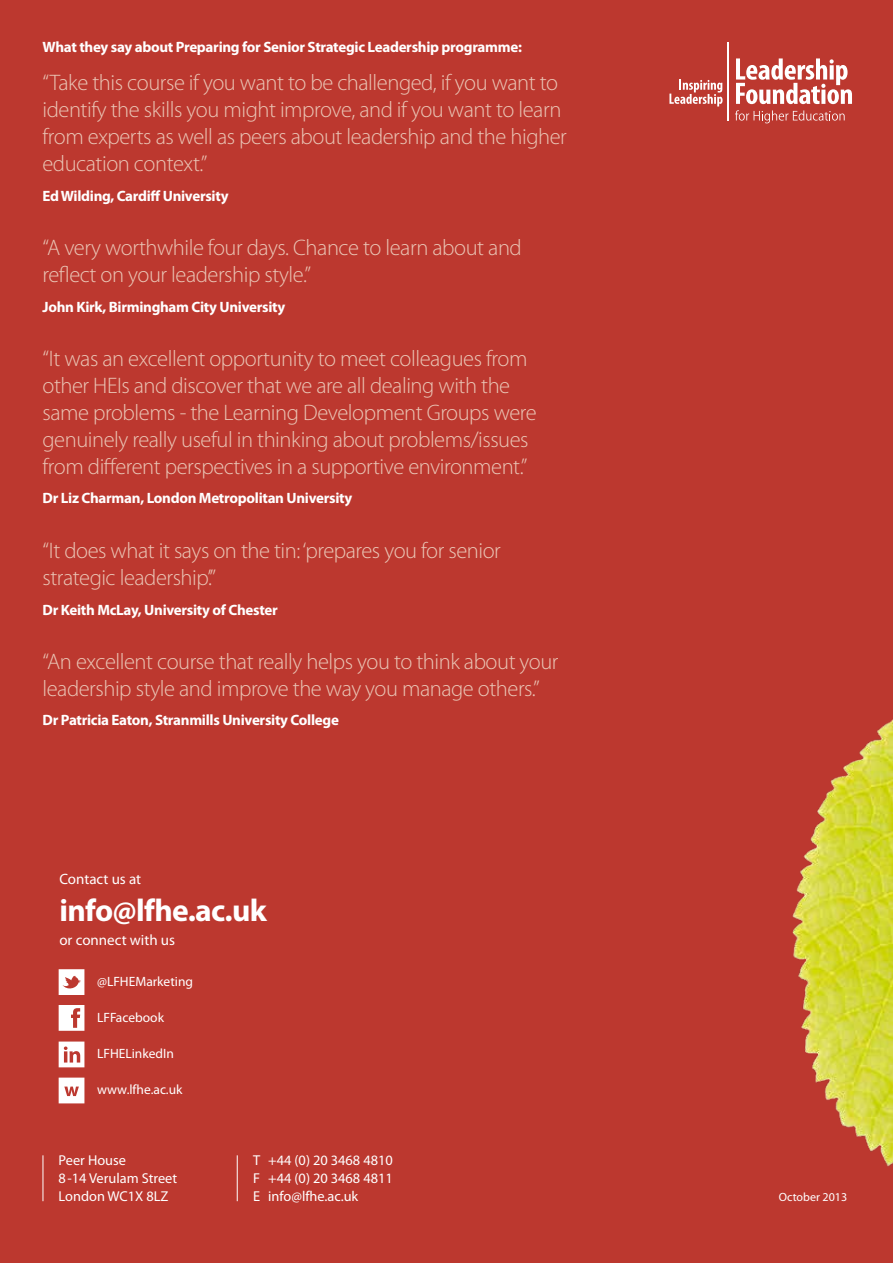
<style>
.page{position:relative;width:893px;height:1263px;background:#bc382f}
.page>*{position:absolute;margin:0;border:0;box-sizing:border-box;transform-origin:0 0}
.t1{font:700 31.5px "Myriad Pro";letter-spacing:-.02em;color:#fff}
.t2{font:300 22.5px/27px "Myriad Pro";letter-spacing:-.02em;color:#eac5b5}
.t3{font:700 15px "Myriad Pro";letter-spacing:-.02em;color:#fff}
.t4{font:15px "Myriad Pro";color:#fff}
.t5{font:14.4px/18px "Myriad Pro";color:#fff}
.t6{font:13.5px "Myriad Pro";color:#fff}
.t7{font:12px "Myriad Pro";color:#fff}
</style>
<div class="page">
<svg style="left:669px;top:80px;width:54px;height:27px"></svg>
<svg style="left:736px;top:58px;width:116px;height:46px"></svg>
<hr style="left:727px;top:43px;width:2px;height:78px;background:#fff">
<svg style="left:735px;top:110px;width:110px;height:13px"></svg>
<hr style="left:43px;top:1155px;width:1px;height:46px;background:#fff">
<hr style="left:237px;top:1155px;width:1px;height:46px;background:#fff">
<img style="left:792px;top:719px;width:101px;height:448px">
<svg style="left:59px;top:969px;width:25px;height:26px"></svg>
<svg style="left:59px;top:1005px;width:25px;height:26px"></svg>
<svg style="left:59px;top:1078px;width:25px;height:25px"></svg>
<svg style="left:59px;top:1041px;width:25px;height:26px"></svg>
<p class="t3" style="left:43px;top:38px;width:481px">What they say about Preparing for Senior Strategic Leadership programme:</p>
<p class="t2" style="left:43px;top:70px;width:526px">“Take this course if you want to be challenged, if you want to identify the skills you might improve, and if you want to learn from experts as well as peers about leadership and the higher education context.”</p>
<p class="t3" style="left:43px;top:187px;width:188px">Ed Wilding, Cardiff University</p>
<p class="t2" style="left:43px;top:235px;width:481px">“A very worthwhile four days. Chance to learn about and reflect on your leadership style.”</p>
<p class="t3" style="left:43px;top:298px;width:244px">John Kirk, Birmingham City University</p>
<p class="t2" style="left:43px;top:345px;width:496px">“It was an excellent opportunity to meet colleagues from other HEIs and discover that we are all dealing with the same problems - the Learning Development Groups were genuinely really useful in thinking about problems/issues from different perspectives in a supportive environment.”</p>
<p class="t3" style="left:43px;top:490px;width:311px">Dr Liz Charman, London Metropolitan University</p>
<p class="t2" style="left:43px;top:537px;width:460px">“It does what it says on the tin: ‘prepares you for senior strategic leadership’.”</p>
<p class="t3" style="left:43px;top:601px;width:237px">Dr Keith McLay, University of Chester</p>
<p class="t2" style="left:43px;top:648px;width:518px">“An excellent course that really helps you to think about your leadership style and improve the way you manage others.”</p>
<p class="t3" style="left:43px;top:712px;width:298px">Dr Patricia Eaton, Stranmills University College</p>
<p class="t4" style="left:59px;top:871px;width:83px">Contact us at</p>
<h1 class="t1" style="left:59px;top:892px;width:209px">info@lfhe.ac.uk</h1>
<p class="t4" style="left:59px;top:931px;width:117px">or connect with us</p>
<p class="t6" style="left:97px;top:974px;width:98px">@LFHEMarketing</p>
<p class="t6" style="left:97px;top:1010px;width:68px">LFFacebook</p>
<p class="t6" style="left:97px;top:1046px;width:78px">LFHELinkedIn</p>
<p class="t6" style="left:97px;top:1082px;width:87px">www.lfhe.ac.uk</p>
<p class="t5" style="left:59px;top:1152px;width:120px">Peer House<br>8-14 Verulam Street<br>London WC1X 8LZ</p>
<p class="t5" style="left:253px;top:1152px;width:141px;text-align:justify">T +44 (0) 20 3468 4810<br>F +44 (0) 20 3468 4811<br>E info@lfhe.ac.uk</p>
<p class="t7" style="left:779px;top:1190px;width:70px">October 2013</p>
</div>
